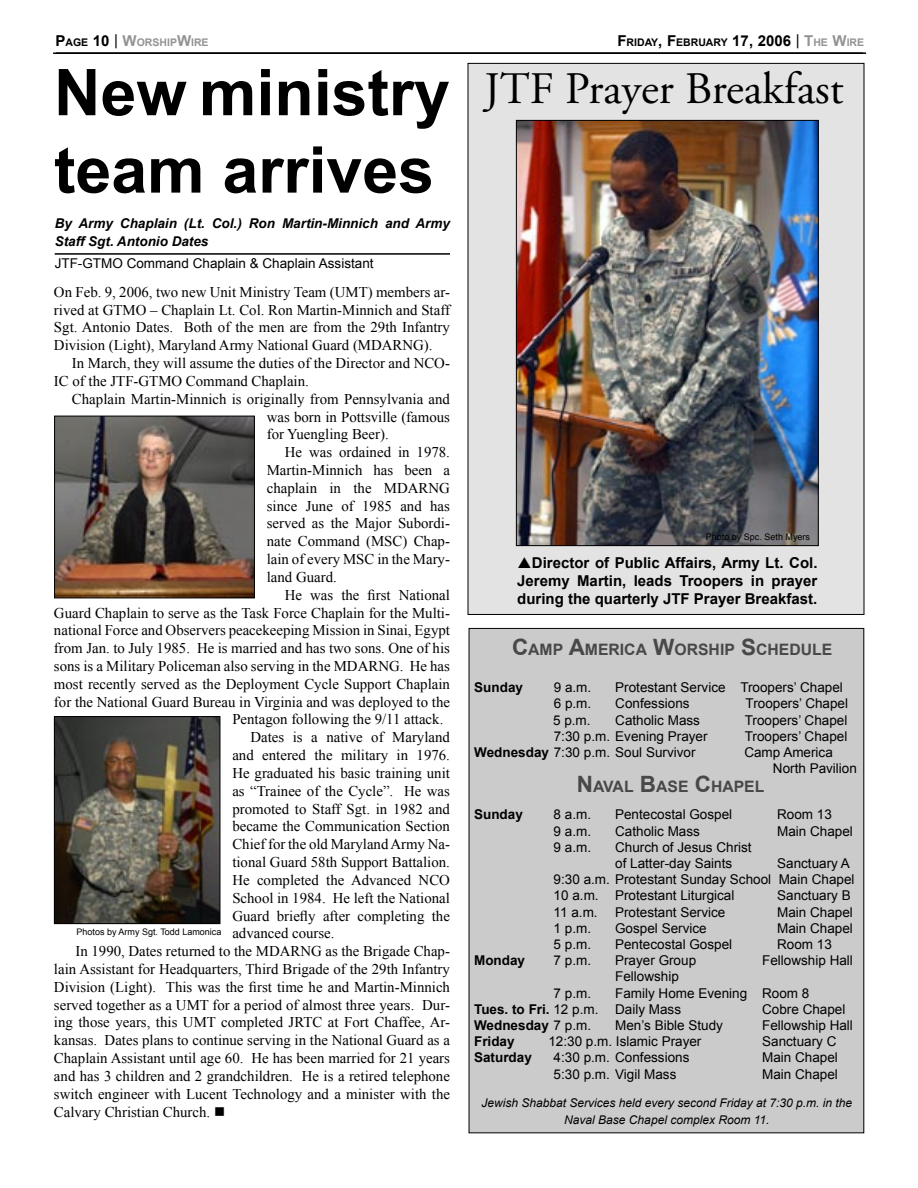
<style>
.page{position:relative;width:918px;height:1188px;background:#fff}
.page>*{position:absolute;margin:0;border:0;box-sizing:border-box;transform-origin:0 0}
.Head_Arial_Bold{font:700 64.5px/77.4px "Arial";color:#000}
.Head_Arial_Bold-2{font:45px "Adobe Garamond Pro";color:#000}
.Pulled_quote_by{font:700 15.75px "Arial";color:#484848}
.Cut_lines{font:700 15px/18px "Arial";color:#000;text-align:justify}
.Body_text{font:14.85px/17.9px "Times New Roman";color:#000;text-align:justify}
.By_line_office{font:13.5px "Arial";color:#000}
.By_line_name{font:italic 700 13.5px/18px "Arial";color:#000}
.t1{font:700 13.5px "Arial";color:#000}
.t2{font:italic 12px/16.2px "Arial";color:#000;text-align:center}
.t3{font:700 10.5px "Arial";color:#000}
.t4{font:700 10.5px "Arial";color:#939393}
.Photo_by_line{font:9px "Arial";color:#000}
.s1{font-size:15px;color:#000}
.s2{color:#000}
.s3{font-weight:400;font-size:15px;color:#000}
.s4{font-size:15px}
.s5{font-weight:400;font-size:15px}
.s6{font-size:15px;color:#939393}
.s7{color:#939393}
.s8{font-size:22.5px}
.s9{font-weight:700}
.s10{font-weight:400}
</style>
<div class="page">
<div style="left:468px;top:63px;width:396px;height:551px;background:#e3e3e3"></div>
<hr style="left:53px;top:52px;width:810px;height:2px;background:#000">
<hr style="left:56px;top:52px;width:810px;height:2px;background:#000">
<div style="left:469px;top:628px;width:395px;height:505px;background:#cbcbcb"></div>
<hr style="left:55px;top:253px;width:395px;height:2px;background:#000">
<img style="left:56px;top:418px;width:197px;height:178px">
<div style="left:54px;top:416px;width:201px;height:182px;border:1px solid #000"></div>
<img style="left:56px;top:718px;width:162px;height:204px">
<div style="left:54px;top:716px;width:166px;height:208px;border:1px solid #000"></div>
<img style="left:518px;top:122px;width:299px;height:422px">
<div style="left:516px;top:120px;width:303px;height:426px;border:1px solid #000"></div>
<p class="t4" style="left:56px;top:35px;width:155px"><span class="s1">P</span><span class="s2">AGE</span> <span class="s1">10</span> <span class="s3">|</span> <span class="s4">W</span>ORSHIP<span class="s4">W</span>IRE</p>
<p class="Head_Arial_Bold" style="left:54px;top:56px;width:397px">New ministry team arrives</p>
<p class="By_line_name" style="left:55px;top:214px;width:397px">By Army Chaplain (Lt. Col.) Ron Martin-Minnich and Army<br>Staff Sgt. Antonio Dates</p>
<p class="By_line_office" style="left:55px;top:255px;width:320px">JTF-GTMO Command Chaplain &amp; Chaplain Assistant</p>
<p class="Body_text" style="left:54px;top:283px;width:398px">On Feb. 9, 2006, two new Unit Ministry Team (UMT) members ar&shy;rived at GTMO – Chaplain Lt. Col. Ron Martin-Minnich and Staff Sgt. Antonio Dates. Both of the men are from the 29th Infantry Division (Light), Maryland Army National Guard (MDARNG).</p>
<p class="Body_text" style="left:54px;top:354px;width:398px;text-indent:18px">In March, they will assume the duties of the Director and NCO-<br>IC of the JTF-GTMO Command Chaplain.</p>
<p class="Body_text" style="left:267px;top:390px;width:185px;text-indent:-195px">Chaplain Martin-Minnich is originally from Pennsylvania and was born in Pottsville (famous for Yuengling Beer).</p>
<p class="Body_text" style="left:267px;top:443px;width:185px;text-indent:18px">He was ordained in 1978.<br>Martin-Minnich has been a chaplain in the MDARNG since June of 1985 and has served as the Major Subordi&shy;nate Command (MSC) Chap&shy;lain of every MSC in the Mary&shy;land Guard.</p>
<p class="Body_text" style="left:285px;top:586px;width:167px">He was the first National</p>
<p class="Body_text" style="left:54px;top:603px;width:398px">Guard Chaplain to serve as the Task Force Chaplain for the Multi-</p>
<p class="Body_text" style="left:54px;top:621px;width:398px">national Force and Observers peacekeeping Mission in Sinai, Egypt</p>
<p class="Body_text" style="left:54px;top:639px;width:397px">from Jan. to July 1985. He is married and has two sons. One of his</p>
<p class="Body_text" style="left:54px;top:657px;width:398px">sons is a Military Policeman also serving in the MDARNG. He has</p>
<p class="Body_text" style="left:54px;top:675px;width:398px">most recently served as the Deployment Cycle Support Chaplain</p>
<p class="Body_text" style="left:54px;top:693px;width:398px">for the National Guard Bureau in Virginia and was deployed to the</p>
<p class="Body_text" style="left:232px;top:710px;width:213px">Pentagon following the 9/11 attack.</p>
<p class="Body_text" style="left:232px;top:728px;width:219px;text-indent:18px">Dates is a native of Maryland and entered the military in 1976.<br>He graduated his basic training unit as “Trainee of the Cycle”. He was promoted to Staff Sgt. in 1982 and became the Communication Section Chief for the old Maryland Army Na&shy;tional Guard 58th Support Battalion.<br>He completed the Advanced NCO School in 1984. He left the National Guard briefly after completing the advanced course.</p>
<p class="Body_text" style="left:54px;top:942px;width:398px;text-indent:22px">In 1990, Dates returned to the MDARNG as the Brigade Chap&shy;lain Assistant for Headquarters, Third Brigade of the 29th Infantry Division (Light). This was the first time he and Martin-Minnich served together as a UMT for a period of almost three years. Dur&shy;ing those years, this UMT completed JRTC at Fort Chaffee, Ar&shy;kansas. Dates plans to continue serving in the National Guard as a Chaplain Assistant until age 60. He has been married for 21 years and has 3 children and 2 grandchildren. He is a retired telephone switch engineer with Lucent Technology and a minister with the Calvary Christian Church. ■</p>
<p class="Photo_by_line" style="left:76px;top:925px;width:146px">Photos by Army Sgt. Todd Lamonica</p>
<p class="t3" style="left:617px;top:36px;width:248px"><span class="s4">F</span>RIDAY<span class="s4">, F</span>EBRUARY <span class="s4">17, 2006</span> <span class="s5">|</span> <span class="s6">T</span><span class="s7">HE</span> <span class="s6">W</span><span class="s7">IRE</span></p>
<p class="Head_Arial_Bold-2" style="left:485px;top:62px;width:361px">JTF Prayer Breakfast</p>
<p class="Photo_by_line" style="left:706px;top:531px;width:106px">Photo by Spc. Seth Myers</p>
<p class="Cut_lines" style="left:517px;top:554px;width:302px;text-indent:15px">Director of Public Affairs, Army Lt. Col.<br>Jeremy Martin, leads Troopers in prayer during the quarterly JTF Prayer Breakfast.</p>
<p class="Pulled_quote_by" style="left:512px;top:639px;width:322px"><span class="s8">C</span>AMP <span class="s8">A</span>MERICA <span class="s8">W</span>ORSHIP <span class="s8">S</span>CHEDULE</p>
<p class="t1" style="left:474px;top:679px;width:50px">Sunday</p>
<p class="By_line_office" style="left:554px;top:679px;width:39px">9 a.m.</p>
<p class="By_line_office" style="left:615px;top:679px;width:229px">Protestant Service Troopers’ Chapel</p>
<p class="By_line_office" style="left:554px;top:695px;width:39px">6 p.m.</p>
<p class="By_line_office" style="left:615px;top:695px;width:76px">Confessions</p>
<p class="By_line_office" style="left:746px;top:695px;width:104px">Troopers’ Chapel</p>
<p class="By_line_office" style="left:553px;top:711px;width:39px">5 p.m.</p>
<p class="By_line_office" style="left:615px;top:711px;width:86px">Catholic Mass</p>
<p class="By_line_office" style="left:745px;top:711px;width:104px">Troopers’ Chapel</p>
<p class="By_line_office" style="left:554px;top:727px;width:155px">7:30 p.m. Evening Prayer</p>
<p class="By_line_office" style="left:745px;top:727px;width:104px">Troopers’ Chapel</p>
<p class="By_line_office" style="left:474px;top:743px;width:223px"><span class="s9">Wednesday</span> 7:30 p.m. Soul Survivor</p>
<p class="By_line_office" style="left:744px;top:743px;width:90px">Camp America</p>
<p class="By_line_office" style="left:773px;top:760px;width:86px">North Pavilion</p>
<p class="Pulled_quote_by" style="left:577px;top:777px;width:189px"><span class="s8">N</span>AVAL <span class="s8">B</span>ASE <span class="s8">C</span>HAPEL</p>
<p class="t1" style="left:474px;top:806px;width:50px">Sunday</p>
<p class="By_line_office" style="left:554px;top:806px;width:39px">8 a.m.</p>
<p class="By_line_office" style="left:615px;top:806px;width:119px">Pentecostal Gospel</p>
<p class="By_line_office" style="left:777px;top:806px;width:56px">Room 13</p>
<p class="By_line_office" style="left:554px;top:822px;width:39px">9 a.m.</p>
<p class="By_line_office" style="left:615px;top:822px;width:86px">Catholic Mass</p>
<p class="By_line_office" style="left:777px;top:822px;width:77px">Main Chapel</p>
<p class="By_line_office" style="left:554px;top:838px;width:39px">9 a.m.</p>
<p class="By_line_office" style="left:615px;top:838px;width:138px">Church of Jesus Christ</p>
<p class="By_line_office" style="left:615px;top:854px;width:119px">of Latter-day Saints</p>
<p class="By_line_office" style="left:777px;top:854px;width:74px">Sanctuary A</p>
<p class="By_line_office" style="left:554px;top:871px;width:302px">9:30 a.m. Protestant Sunday School Main Chapel</p>
<p class="By_line_office" style="left:554px;top:887px;width:182px">10 a.m. Protestant Liturgical</p>
<p class="By_line_office" style="left:777px;top:887px;width:75px">Sanctuary B</p>
<p class="By_line_office" style="left:554px;top:903px;width:46px">11 a.m.</p>
<p class="By_line_office" style="left:615px;top:903px;width:112px">Protestant Service</p>
<p class="By_line_office" style="left:777px;top:903px;width:77px">Main Chapel</p>
<p class="By_line_office" style="left:554px;top:919px;width:39px">1 p.m.</p>
<p class="By_line_office" style="left:615px;top:919px;width:93px">Gospel Service</p>
<p class="By_line_office" style="left:777px;top:919px;width:77px">Main Chapel</p>
<p class="By_line_office" style="left:554px;top:935px;width:39px">5 p.m.</p>
<p class="By_line_office" style="left:615px;top:935px;width:119px">Pentecostal Gospel</p>
<p class="By_line_office" style="left:777px;top:935px;width:56px">Room 13</p>
<p class="t1" style="left:474px;top:951px;width:53px">Monday</p>
<p class="By_line_office" style="left:554px;top:952px;width:39px">7 p.m.</p>
<p class="By_line_office" style="left:615px;top:952px;width:83px">Prayer Group</p>
<p class="By_line_office" style="left:762px;top:952px;width:92px">Fellowship Hall</p>
<p class="By_line_office" style="left:615px;top:968px;width:65px">Fellowship</p>
<p class="By_line_office" style="left:554px;top:984px;width:39px">7 p.m.</p>
<p class="By_line_office" style="left:615px;top:984px;width:196px">Family Home Evening Room 8</p>
<p class="By_line_office" style="left:474px;top:1000px;width:209px"><span class="s9">Tues. to Fri.</span> 12 p.m. Daily Mass</p>
<p class="By_line_office" style="left:762px;top:1000px;width:85px">Cobre Chapel</p>
<p class="t1" style="left:474px;top:1016px;width:119px">Wednesday <span class="s10">7 p.m.</span></p>
<p class="By_line_office" style="left:615px;top:1016px;width:109px">Men’s Bible Study</p>
<p class="By_line_office" style="left:762px;top:1016px;width:92px">Fellowship Hall</p>
<p class="t1" style="left:474px;top:1032px;width:42px">Friday</p>
<p class="By_line_office" style="left:548px;top:1033px;width:155px">12:30 p.m. Islamic Prayer</p>
<p class="By_line_office" style="left:762px;top:1033px;width:76px">Sanctuary C</p>
<p class="t1" style="left:474px;top:1049px;width:59px">Saturday</p>
<p class="By_line_office" style="left:554px;top:1049px;width:137px">4:30 p.m. Confessions</p>
<p class="By_line_office" style="left:762px;top:1049px;width:77px">Main Chapel</p>
<p class="By_line_office" style="left:554px;top:1065px;width:124px">5:30 p.m. Vigil Mass</p>
<p class="By_line_office" style="left:762px;top:1065px;width:77px">Main Chapel</p>
<p class="t2" style="left:481px;top:1095px;width:372px">Jewish Shabbat Services held every second Friday at 7:30 p.m. in the<br>Naval Base Chapel complex Room 11.</p>
</div>
